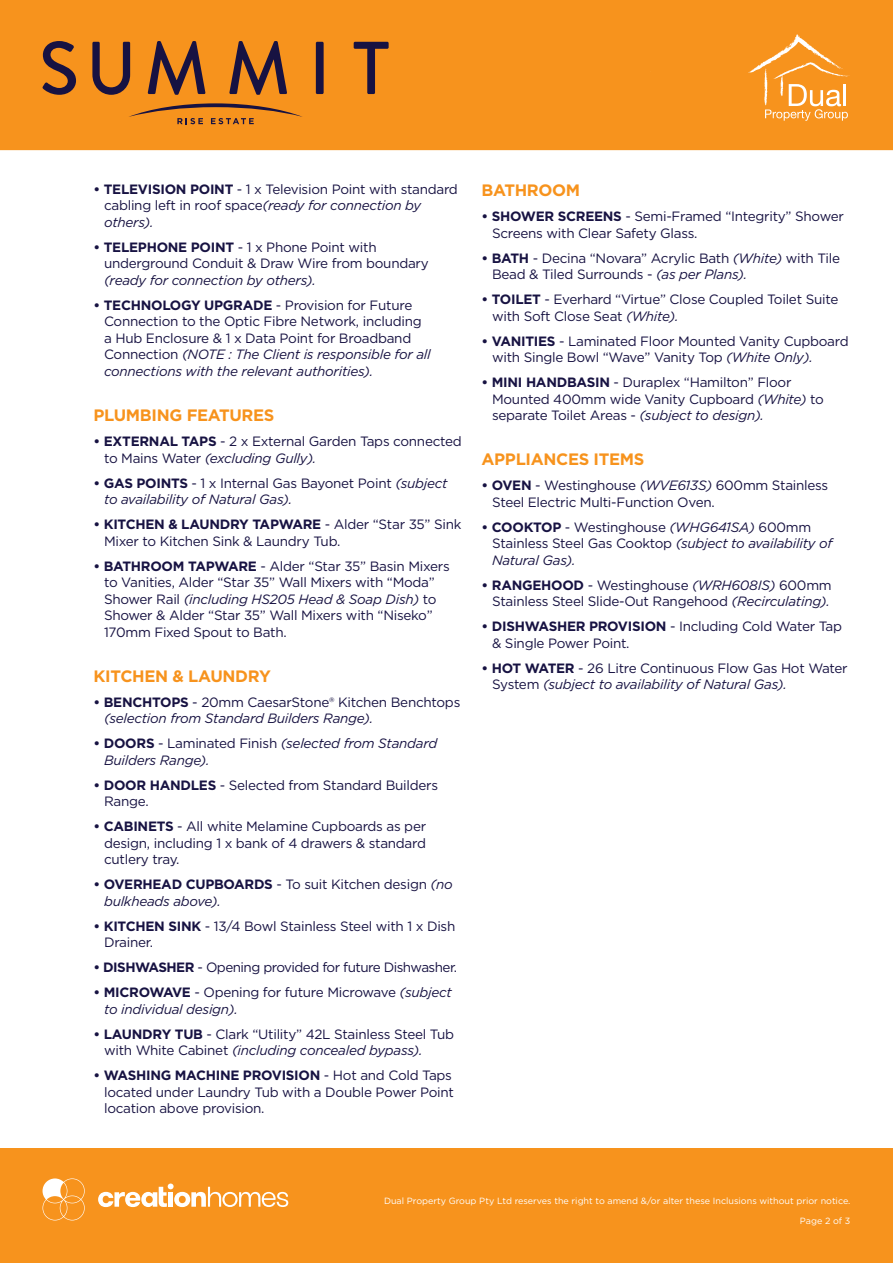
<style>
.page{position:relative;width:893px;height:1263px;background:#fff}
.page>*{position:absolute;margin:0;border:0;box-sizing:border-box;transform-origin:0 0}
.Heading___Features{font:700 16.5px "Gotham";letter-spacing:-.02em;color:#f7931d}
.Package_details_Copy{font:13.5px/16.5px "Gotham";letter-spacing:-.02em;color:#171242}
.Package_details_Copy-2{font:italic 13.5px/16.5px "Gotham";letter-spacing:-.02em;color:#171242}
.Package_details_Copy-3{font:13.5px "Gotham";letter-spacing:-.04em;color:#171242}
.t1{font:9px "Gotham";color:#fff}
.s1{font-weight:700}
.s2{font-style:italic}
.s3{font-weight:700;font-style:normal}
.s4{font-style:normal}
</style>
<div class="page">
<div style="left:0;top:0;width:893px;height:151px;background:#f7931d"></div>
<div style="left:0;top:1148px;width:893px;height:115px;background:#f7931d"></div>
<svg style="left:748px;top:34px;width:103px;height:87px;background:#f8a23c"></svg>
<svg style="left:128px;top:103px;width:175px;height:21px;background:#d07c23"></svg>
<svg style="left:148px;top:41px;width:58px;height:54px;background:#9c5f2b"></svg>
<svg style="left:229px;top:41px;width:58px;height:54px;background:#9c5f2b"></svg>
<svg style="left:92px;top:42px;width:38px;height:53px;background:#995d2c"></svg>
<div style="left:316px;top:42px;width:8px;height:52px;background:#171242"></div>
<svg style="left:42px;top:41px;width:34px;height:54px;background:#965b2c"></svg>
<svg style="left:354px;top:42px;width:35px;height:52px;background:#af6928"></svg>
<svg style="left:98px;top:1183px;width:190px;height:24px"></svg>
<svg style="left:43px;top:1178px;width:42px;height:42px"></svg>
<p class="Package_details_Copy" style="left:104px;top:180px;width:355px;text-indent:-10px"><span class="s1">• TELEVISION POINT</span> - 1 x Television Point with standard cabling left in roof space<span class="s2">(ready for connection by others).</span></p>
<p class="Package_details_Copy" style="left:104px;top:238px;width:326px;text-indent:-10px"><span class="s1">• TELEPHONE POINT</span> - 1 x Phone Point with underground Conduit &amp; Draw Wire from boundary <span class="s2">(ready for connection by others).</span></p>
<p class="Package_details_Copy" style="left:104px;top:296px;width:328px;text-indent:-10px"><span class="s1">• TECHNOLOGY UPGRADE</span> - Provision for Future Connection to the Optic Fibre Network, including a Hub Enclosure &amp; 1 x Data Point for Broadband Connection <span class="s2">(NOTE : The Client is responsible for all connections with the relevant authorities).</span></p>
<p class="Heading___Features" style="left:94px;top:404px;width:182px">PLUMBING FEATURES</p>
<p class="Package_details_Copy" style="left:104px;top:433px;width:359px;text-indent:-10px"><span class="s1">• EXTERNAL TAPS</span> - 2 x External Garden Taps connected to Mains Water <span class="s2">(excluding Gully).</span></p>
<p class="Package_details_Copy-2" style="left:104px;top:474px;width:345px;text-indent:-10px"><span class="s3">• GAS POINTS</span> <span class="s4">- 1 x Internal Gas Bayonet Point</span> (subject to availability of Natural Gas).</p>
<p class="Package_details_Copy" style="left:104px;top:516px;width:359px;text-indent:-10px"><span class="s1">• KITCHEN &amp; LAUNDRY TAPWARE</span> - Alder “Star 35” Sink<br>Mixer to Kitchen Sink &amp; Laundry Tub.</p>
<p class="Package_details_Copy" style="left:104px;top:557px;width:347px;text-indent:-10px"><span class="s1">• BATHROOM TAPWARE</span> - Alder “Star 35” Basin Mixers to Vanities, Alder “Star 35” Wall Mixers with “Moda” Shower Rail <span class="s2">(including HS205 Head &amp; Soap Dish)</span> to Shower &amp; Alder “Star 35” Wall Mixers with “Niseko” 170mm Fixed Spout to Bath.</p>
<p class="Heading___Features" style="left:94px;top:665px;width:179px">KITCHEN &amp; LAUNDRY</p>
<p class="Package_details_Copy-2" style="left:104px;top:693px;width:358px;text-indent:-10px"><span class="s3">• BENCHTOPS</span> <span class="s4">- 20mm CaesarStone® Kitchen Benchtops </span>(selection from Standard Builders Range).</p>
<p class="Package_details_Copy-2" style="left:104px;top:735px;width:335px;text-indent:-10px"><span class="s3">• DOORS</span> <span class="s4">- Laminated Finish</span> (selected from Standard<br>Builders Range).</p>
<p class="Package_details_Copy" style="left:104px;top:776px;width:336px;text-indent:-10px"><span class="s1">• DOOR HANDLES</span> - Selected from Standard Builders<br>Range.</p>
<p class="Package_details_Copy" style="left:104px;top:818px;width:324px;text-align:justify;text-indent:-10px"><span class="s1">• CABINETS</span> - All white Melamine Cupboards as per design, including 1 x bank of 4 drawers &amp; standard cutlery tray.</p>
<p class="Package_details_Copy" style="left:104px;top:876px;width:350px;text-indent:-10px"><span class="s1">• OVERHEAD CUPBOARDS</span> - To suit Kitchen design <span class="s2">(no bulkheads above).</span></p>
<p class="Package_details_Copy" style="left:104px;top:917px;width:353px;text-indent:-10px"><span class="s1">• KITCHEN SINK</span> - 13/4 Bowl Stainless Steel with 1 x Dish<br>Drainer.</p>
<p class="Package_details_Copy-3" style="left:94px;top:959px;width:365px"><span class="s1">• DISHWASHER</span> - Opening provided for future Dishwasher.</p>
<p class="Package_details_Copy-2" style="left:104px;top:984px;width:349px;text-indent:-10px"><span class="s3">• MICROWAVE</span> <span class="s4">- Opening for future Microwave</span> (subject to individual design).</p>
<p class="Package_details_Copy" style="left:104px;top:1026px;width:352px;text-indent:-10px"><span class="s1">• LAUNDRY TUB</span> - Clark “Utility” 42L Stainless Steel Tub with White Cabinet <span class="s2">(including concealed bypass).</span></p>
<p class="Package_details_Copy" style="left:104px;top:1067px;width:351px;text-indent:-10px"><span class="s1">• WASHING MACHINE PROVISION</span> - Hot and Cold Taps located under Laundry Tub with a Double Power Point location above provision.</p>
<p class="Heading___Features" style="left:482px;top:179px;width:100px">BATHROOM</p>
<p class="Package_details_Copy" style="left:492px;top:208px;width:353px;text-indent:-10px"><span class="s1">• SHOWER SCREENS</span> - Semi-Framed “Integrity” Shower<br>Screens with Clear Safety Glass.</p>
<p class="Package_details_Copy" style="left:492px;top:249px;width:349px;text-indent:-10px"><span class="s1">• BATH</span> - Decina “Novara” Acrylic Bath <span class="s2">(White)</span> with Tile<br>Bead &amp; Tiled Surrounds - <span class="s2">(as per Plans).</span></p>
<p class="Package_details_Copy" style="left:492px;top:291px;width:348px;text-indent:-10px"><span class="s1">• TOILET</span> - Everhard “Virtue” Close Coupled Toilet Suite with Soft Close Seat <span class="s2">(White).</span></p>
<p class="Package_details_Copy" style="left:492px;top:332px;width:358px;text-indent:-10px"><span class="s1">• VANITIES</span> - Laminated Floor Mounted Vanity Cupboard with Single Bowl “Wave” Vanity Top <span class="s2">(White Only).</span></p>
<p class="Package_details_Copy" style="left:492px;top:374px;width:333px;text-indent:-10px"><span class="s1">• MINI HANDBASIN</span> - Duraplex “Hamilton” Floor<br>Mounted 400mm wide Vanity Cupboard <span class="s2">(White)</span> to separate Toilet Areas - <span class="s2">(subject to design).</span></p>
<p class="Heading___Features" style="left:482px;top:449px;width:164px">APPLIANCES ITEMS</p>
<p class="Package_details_Copy" style="left:492px;top:477px;width:338px;text-indent:-10px"><span class="s1">• OVEN</span> - Westinghouse <span class="s2">(WVE613S)</span> 600mm Stainless<br>Steel Electric Multi-Function Oven.</p>
<p class="Package_details_Copy-2" style="left:492px;top:519px;width:342px;text-indent:-10px"><span class="s3">• COOKTOP</span> <span class="s4">- Westinghouse</span> (WHG641SA) <span class="s4">600mm<br>Stainless Steel Gas Cooktop</span> (subject to availability of<br>Natural Gas).</p>
<p class="Package_details_Copy" style="left:482px;top:577px;width:352px;text-align:right"><span class="s1">• RANGEHOOD</span> - Westinghouse <span class="s2">(WRH608IS)</span> 600mm<br>Stainless Steel Slide-Out Rangehood <span class="s2">(Recirculating).</span></p>
<p class="Package_details_Copy" style="left:492px;top:618px;width:351px;text-indent:-10px"><span class="s1">• DISHWASHER PROVISION</span> - Including Cold Water Tap &amp; Single Power Point.</p>
<p class="Package_details_Copy" style="left:492px;top:660px;width:357px;text-indent:-10px"><span class="s1">• HOT WATER</span> - 26 Litre Continuous Flow Gas Hot Water<br>System <span class="s2">(subject to availability of Natural Gas).</span></p>
<p class="t1" style="left:384px;top:1195px;width:468px">Dual Property Group Pty Ltd reserves the right to amend &amp;/or alter these Inclusions without prior notice.</p>
<p class="t1" style="left:800px;top:1215px;width:52px">Page 2 of 3</p>
</div>
